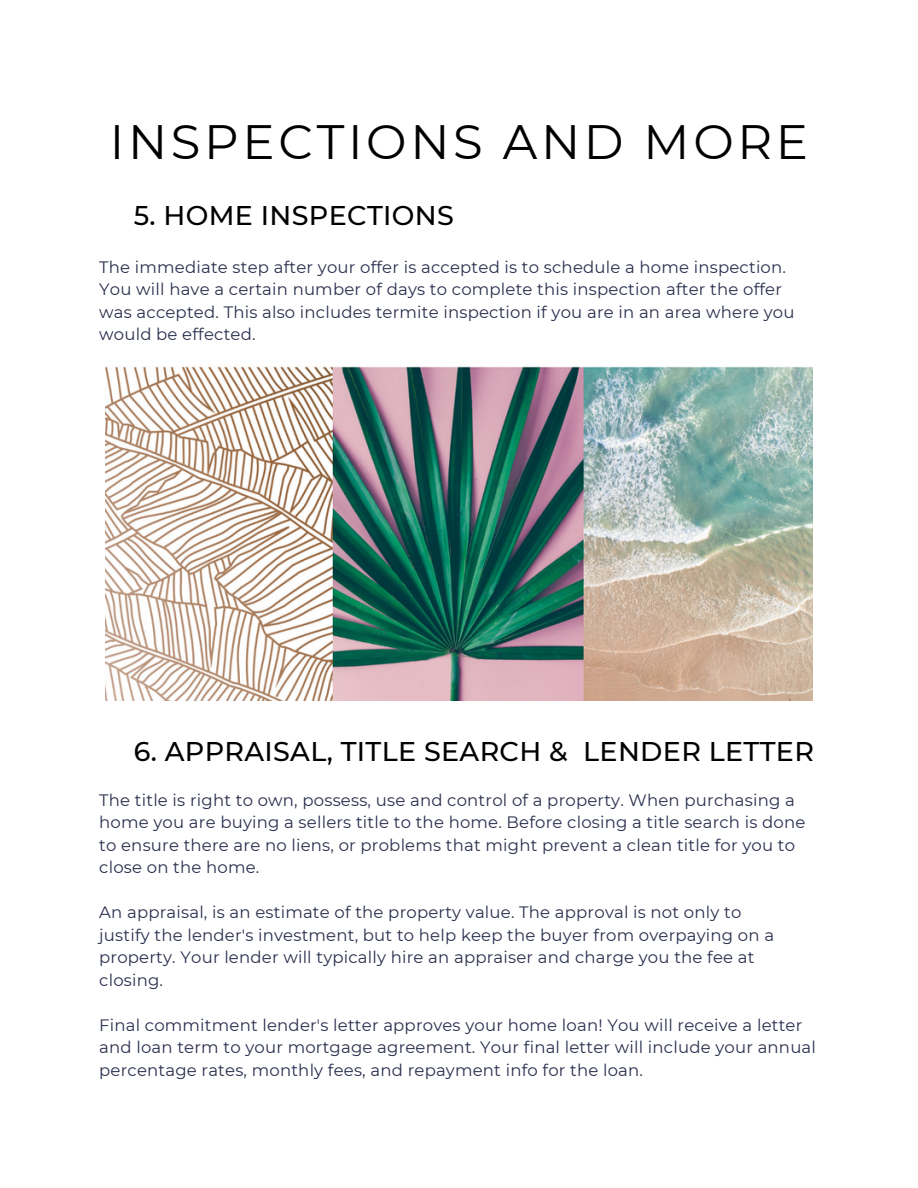
<style>
.page{position:relative;width:918px;height:1188px;background:#fff}
.page>*{position:absolute;margin:0;border:0;box-sizing:border-box;transform-origin:0 0}
.t1{font:48.15px "Montserrat";letter-spacing:.075em;color:#000}
.t2{font:500 27px "Montserrat";letter-spacing:.01em;color:#000}
.t3{font:16.5px/22.5px "Montserrat";letter-spacing:.01em;color:#2a2f4d}
</style>
<div class="page">
<img style="left:106px;top:367px;width:706px;height:334px">
<p class="t1" style="left:110px;top:113px;width:700px">INSPECTIONS AND MORE</p>
<p class="t2" style="left:134px;top:199px;width:322px">5. HOME INSPECTIONS</p>
<p class="t3" style="left:99px;top:255px;width:697px">The immediate step after your offer is accepted is to schedule a home inspection.<br>You will have a certain number of days to complete this inspection after the offer was accepted. This also includes termite inspection if you are in an area where you would be effected.</p>
<p class="t2" style="left:134px;top:735px;width:682px">6. APPRAISAL, TITLE SEARCH &amp; LENDER LETTER</p>
<p class="t3" style="left:99px;top:789px;width:708px">The title is right to own, possess, use and control of a property. When purchasing a home you are buying a sellers title to the home. Before closing a title search is done to ensure there are no liens, or problems that might prevent a clean title for you to close on the home.</p>
<p class="t3" style="left:99px;top:901px;width:676px">An appraisal, is an estimate of the property value. The approval is not only to justify the lender's investment, but to help keep the buyer from overpaying on a property. Your lender will typically hire an appraiser and charge you the fee at closing.</p>
<p class="t3" style="left:99px;top:1014px;width:718px">Final commitment lender's letter approves your home loan! You will receive a letter and loan term to your mortgage agreement. Your final letter will include your annual percentage rates, monthly fees, and repayment info for the loan.</p>
</div>
